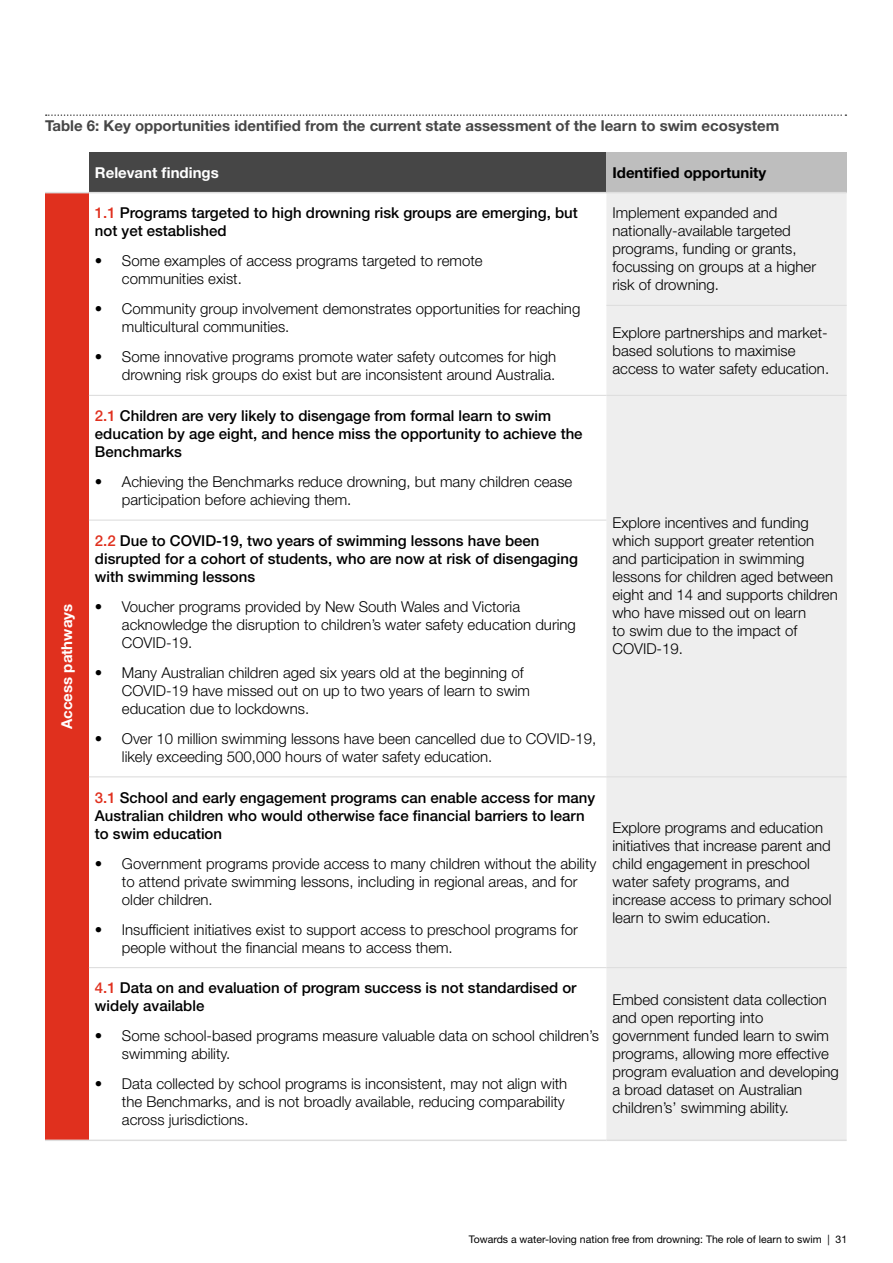
<style>
.page{position:relative;width:893px;height:1263px;background:#fff}
.page>*{position:absolute;margin:0;border:0;box-sizing:border-box;transform-origin:0 0}
.t1{font:300 15px/18px "Helvetica Neue LT Std";color:#000}
.t2{font:500 15px/18px "Helvetica Neue LT Std";color:#000}
.t3{font:700 15px "Helvetica Neue LT Std";color:#464646}
.t4{font:700 15px "Helvetica Neue LT Std";color:#fff}
.t5{font:700 15px "Helvetica Neue LT Std";color:#000}
.t6{font:10.5px "Helvetica Neue LT Std";color:#000}
.s1{color:#e0301e}
</style>
<div class="page">
<svg style="left:46px;top:114px;width:800px;height:2px"></svg>
<div style="left:89px;top:152px;width:517px;height:41px;background:#464646"></div>
<div style="left:606px;top:152px;width:241px;height:41px;background:#bebebe"></div>
<div style="left:45px;top:193px;width:44px;height:947px;background:#e0301e"></div>
<div style="left:606px;top:193px;width:241px;height:946px;background:#eee"></div>
<hr style="left:45px;top:192px;width:44px;height:1px;background:#dedede">
<hr style="left:89px;top:192px;width:517px;height:1px;background:#dedede">
<hr style="left:606px;top:192px;width:241px;height:1px;background:#dedede">
<hr style="left:45px;top:1139px;width:44px;height:2px;background:#dedede">
<hr style="left:89px;top:1139px;width:517px;height:2px;background:#dedede">
<hr style="left:606px;top:1139px;width:241px;height:2px;background:#dedede">
<hr style="left:606px;top:305px;width:241px;height:1px;background:#dedede">
<hr style="left:89px;top:395px;width:517px;height:1px;background:#dedede">
<hr style="left:606px;top:395px;width:241px;height:1px;background:#dedede">
<hr style="left:89px;top:519px;width:517px;height:2px;background:#dedede">
<hr style="left:89px;top:776px;width:517px;height:1px;background:#dedede">
<hr style="left:606px;top:776px;width:241px;height:1px;background:#dedede">
<hr style="left:89px;top:967px;width:517px;height:1px;background:#dedede">
<hr style="left:606px;top:967px;width:241px;height:1px;background:#dedede">
<p class="t3" style="left:45px;top:116px;width:736px">Table 6: Key opportunities identified from the current state assessment of the learn to swim ecosystem</p>
<p class="t4" style="left:95px;top:163px;width:125px">Relevant findings</p>
<p class="t5" style="left:612px;top:163px;width:155px">Identified opportunity</p>
<p class="t4" style="left:58px;top:729px;width:126px;rotate:-90deg">Access pathways</p>
<p class="t2" style="left:95px;top:204px;width:484px"><span class="s1">1.1</span> Programs targeted to high drowning risk groups are emerging, but not yet established</p>
<p class="t1" style="left:122px;top:252px;width:362px;text-indent:-27px">• Some examples of access programs targeted to remote communities exist.</p>
<p class="t1" style="left:122px;top:300px;width:460px;text-indent:-27px">• Community group involvement demonstrates opportunities for reaching multicultural communities.</p>
<p class="t1" style="left:95px;top:348px;width:463px;text-align:right">• Some innovative programs promote water safety outcomes for high drowning risk groups do exist but are inconsistent around Australia.</p>
<p class="t2" style="left:95px;top:407px;width:489px"><span class="s1">2.1</span> Children are very likely to disengage from formal learn to swim education by age eight, and hence miss the opportunity to achieve the<br>Benchmarks</p>
<p class="t1" style="left:122px;top:472px;width:452px;text-indent:-27px">• Achieving the Benchmarks reduce drowning, but many children cease participation before achieving them.</p>
<p class="t2" style="left:95px;top:531px;width:484px"><span class="s1">2.2</span> Due to COVID-19, two years of swimming lessons have been disrupted for a cohort of students, who are now at risk of disengaging with swimming lessons</p>
<p class="t1" style="left:122px;top:597px;width:456px;text-indent:-27px">• Voucher programs provided by New South Wales and Victoria acknowledge the disruption to children’s water safety education during<br>COVID-19.</p>
<p class="t1" style="left:122px;top:663px;width:410px;text-indent:-27px">• Many Australian children aged six years old at the beginning of<br>COVID-19 have missed out on up to two years of learn to swim education due to lockdowns.</p>
<p class="t1" style="left:122px;top:729px;width:476px;text-indent:-27px">• Over 10 million swimming lessons have been cancelled due to COVID-19, likely exceeding 500,000 hours of water safety education.</p>
<p class="t2" style="left:95px;top:788px;width:502px"><span class="s1">3.1</span> School and early engagement programs can enable access for many<br>Australian children who would otherwise face financial barriers to learn to swim education</p>
<p class="t1" style="left:122px;top:854px;width:476px;text-indent:-27px">• Government programs provide access to many children without the ability to attend private swimming lessons, including in regional areas, and for older children.</p>
<p class="t1" style="left:122px;top:920px;width:457px;text-indent:-27px">• Insufficient initiatives exist to support access to preschool programs for people without the financial means to access them.</p>
<p class="t2" style="left:95px;top:979px;width:483px"><span class="s1">4.1</span> Data on and evaluation of program success is not standardised or widely available</p>
<p class="t1" style="left:122px;top:1027px;width:479px;text-indent:-27px">• Some school-based programs measure valuable data on school children’s swimming ability.</p>
<p class="t1" style="left:122px;top:1075px;width:447px;text-indent:-27px">• Data collected by school programs is inconsistent, may not align with the Benchmarks, and is not broadly available, reducing comparability across jurisdictions.</p>
<p class="t1" style="left:612px;top:204px;width:205px">Implement expanded and nationally-available targeted programs, funding or grants, focussing on groups at a higher risk of drowning.</p>
<p class="t1" style="left:612px;top:323px;width:218px">Explore partnerships and market&shy;based solutions to maximise access to water safety education.</p>
<p class="t1" style="left:612px;top:514px;width:227px">Explore incentives and funding which support greater retention and participation in swimming lessons for children aged between eight and 14 and supports children who have missed out on learn<br>to swim due to the impact of<br>COVID-19.</p>
<p class="t1" style="left:612px;top:818px;width:221px">Explore programs and education initiatives that increase parent and child engagement in preschool water safety programs, and increase access to primary school learn to swim education.</p>
<p class="t1" style="left:612px;top:991px;width:228px">Embed consistent data collection and open reporting into government funded learn to swim programs, allowing more effective program evaluation and developing a broad dataset on Australian children’s’ swimming ability.</p>
<p class="t6" style="left:469px;top:1233px;width:380px">Towards a water-loving nation free from drowning: The role of learn to swim | 31</p>
</div>
